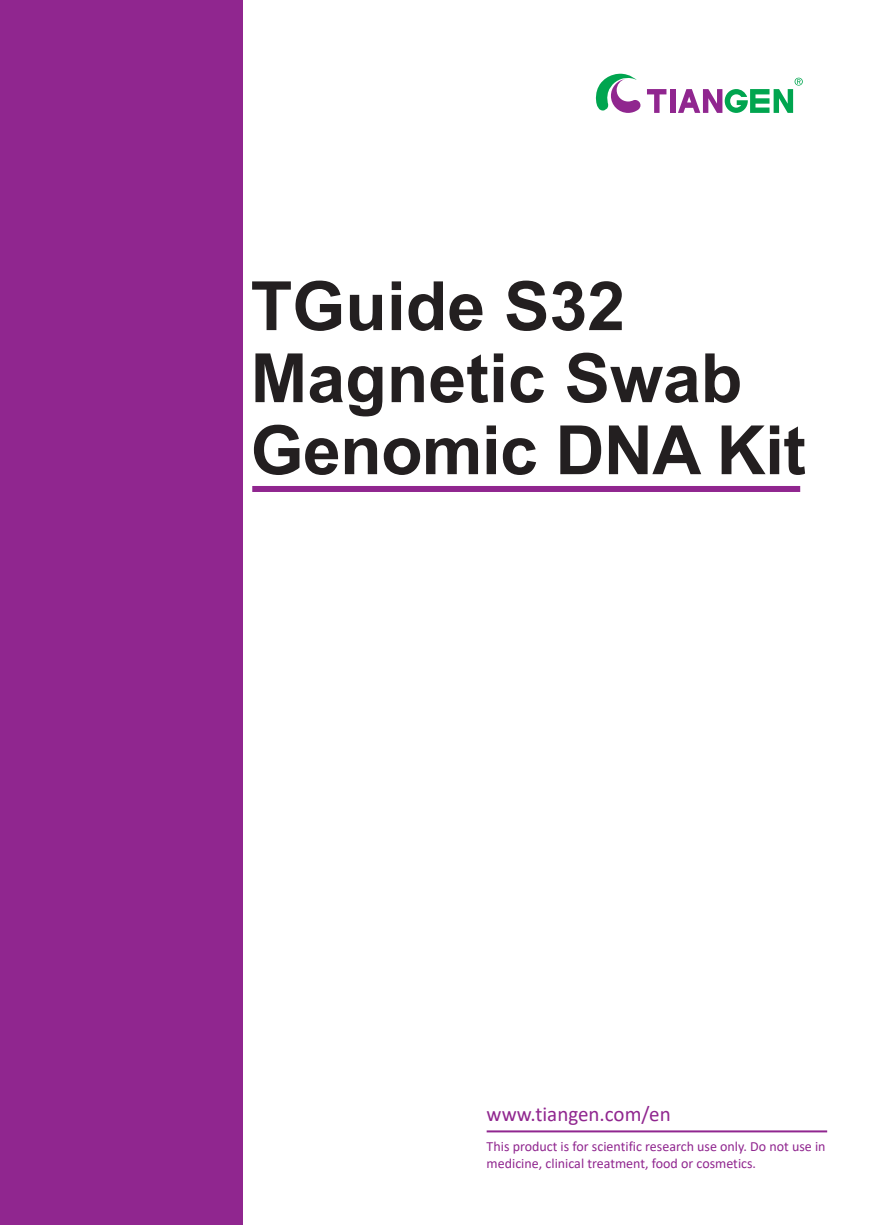
<style>
.page{position:relative;width:874px;height:1225px;background:#fff}
.page>*{position:absolute;margin:0;border:0;box-sizing:border-box;transform-origin:0 0}
.t1{font:700 68px/72px "Arial";color:#231f20}
.t2{font:21px "Calibri";color:#90268f}
.t3{font:14px/16.8px "Calibri";color:#90268f}
</style>
<div class="page">
<div style="left:252px;top:486px;width:547px;height:6px;background:#90268f"></div>
<div style="left:0;top:0;width:243px;height:1225px;background:#90268f"></div>
<hr style="left:486px;top:1130px;width:340px;height:2px;background:#90268f">
<svg style="left:595px;top:73px;width:45px;height:40px"></svg>
<div style="left:670px;top:89px;width:5px;height:24px;background:#90268f"></div>
<svg style="left:647px;top:89px;width:19px;height:24px"></svg>
<svg style="left:678px;top:78px;width:124px;height:35px"></svg>
<h1 class="t1" style="left:250px;top:271px;width:556px">TGuide S32<br>Magnetic Swab<br>Genomic DNA Kit</h1>
<h2 class="t2" style="left:486px;top:1099px;width:185px">www.tiangen.com/en</h2>
<p class="t3" style="left:486px;top:1138px;width:340px">This product is for scientific research use only. Do not use in medicine, clinical treatment, food or cosmetics.</p>
</div>
